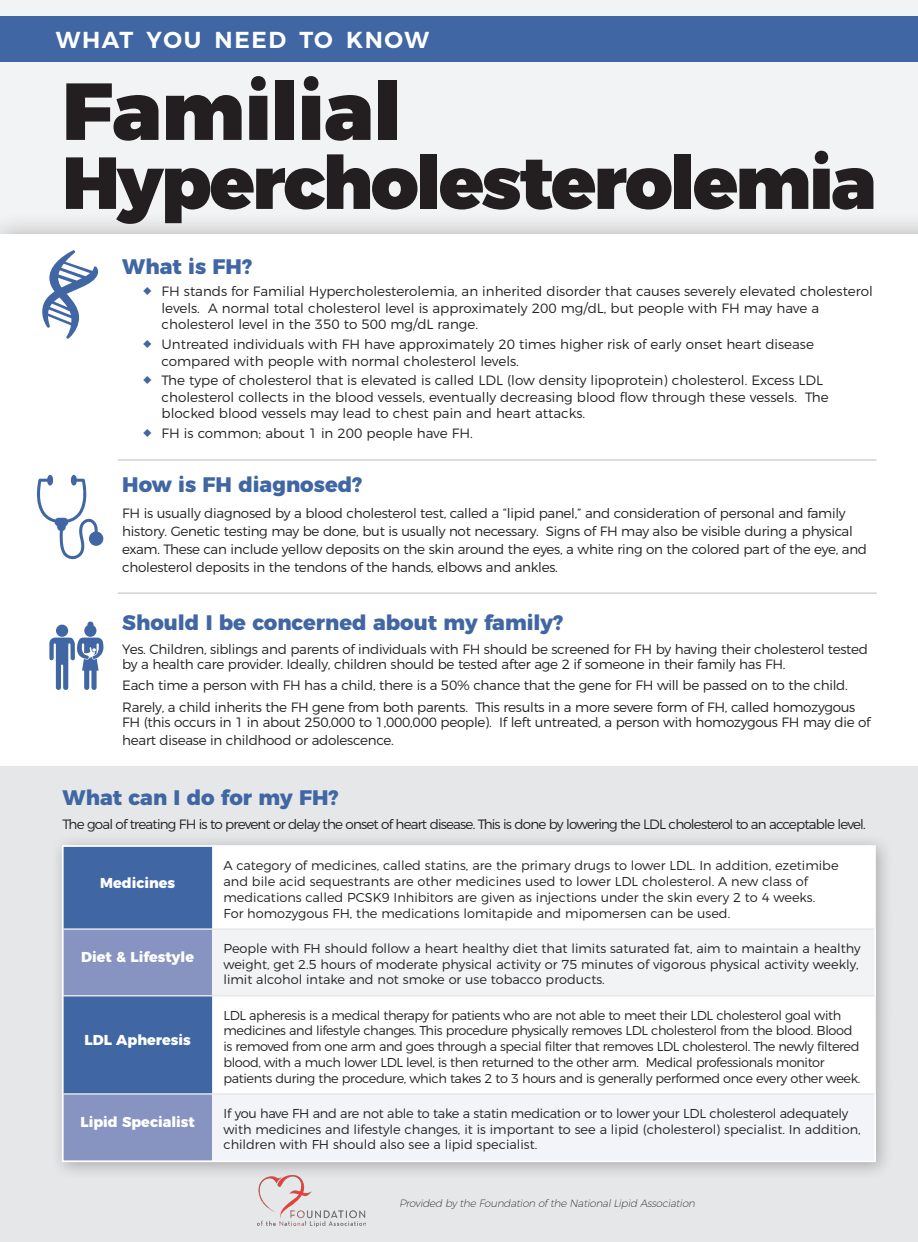
<style>
.page{position:relative;width:918px;height:1242px;background:#fff}
.page>*{position:absolute;margin:0;border:0;box-sizing:border-box;transform-origin:0 0}
.t1{font:900 80.7px "Montserrat";letter-spacing:-.005em;color:#231f20}
.t2{font:900 73.5px "Montserrat";letter-spacing:-.035em;color:#231f20}
.t3{font:600 23.1px "Montserrat";letter-spacing:.07em;color:#fff}
.t4{font:800 21px "Montserrat";color:#4066a3}
.t5{font:800 14.4px "Montserrat";color:#fff}
.t6{font:300 13.5px/18px "Montserrat";letter-spacing:-.02em;color:#231f20}
.t7{font:300 13.5px/16.5px "Montserrat";color:#231f20}
.t8{font:300 13.5px "Montserrat";letter-spacing:-.06em;color:#231f20}
.t9{font:300 12.9px/15.8px "Montserrat";letter-spacing:-.005em;color:#231f20}
.t10{font:300 12.9px/15.8px "Montserrat";letter-spacing:-.03em;color:#231f20}
.t11{font:italic 200 10.5px "Montserrat";color:#231f20}
</style>
<div class="page">
<div style="left:0;top:0;width:918px;height:371px;background:#f2f3f4"></div>
<div style="left:0;top:210px;width:918px;height:1032px;background:#231f20;opacity:.3"></div>
<div style="left:0;top:234px;width:918px;height:1008px;background:#fff"></div>
<div style="left:0;top:767px;width:918px;height:475px;background:#e6e7e9"></div>
<div style="left:0;top:16px;width:918px;height:46px;background:#4066a3"></div>
<svg style="left:37px;top:475px;width:66px;height:84px"></svg>
<svg style="left:42px;top:250px;width:56px;height:89px"></svg>
<hr style="left:118px;top:459px;width:759px;height:2px;background:#d1d2d4">
<hr style="left:118px;top:592px;width:759px;height:2px;background:#d1d2d4">
<div style="left:50px;top:833px;width:844px;height:347px;background:#231f20;opacity:.3"></div>
<div style="left:63px;top:846px;width:812px;height:315px;background:#fff"></div>
<svg style="left:65px;top:848px;width:147px;height:311px"></svg>
<div style="left:212px;top:929px;width:664px;height:67px;background:#f2f3f4"></div>
<div style="left:212px;top:1094px;width:664px;height:67px;background:#f3f4f9"></div>
<hr style="left:63px;top:928px;width:149px;height:2px;background:#e6e7e9">
<hr style="left:212px;top:928px;width:664px;height:2px;background:#e6e7e9">
<hr style="left:63px;top:995px;width:149px;height:1px;background:#e6e7e9">
<hr style="left:212px;top:995px;width:664px;height:1px;background:#e6e7e9">
<hr style="left:63px;top:1093px;width:149px;height:2px;background:#e6e7e9">
<hr style="left:212px;top:1093px;width:664px;height:2px;background:#e6e7e9">
<div style="left:62px;top:845px;width:814px;height:317px;border:2px solid #fff"></div>
<svg style="left:49px;top:622px;width:55px;height:68px"></svg>
<img style="left:257px;top:1175px;width:108px;height:51px">
<p class="t3" style="left:56px;top:21px;width:375px">WHAT YOU NEED TO KNOW</p>
<p class="t1" style="left:62px;top:43px;width:340px">Familial</p>
<p class="t2" style="left:62px;top:121px;width:816px">Hypercholesterolemia</p>
<p class="t4" style="left:122px;top:249px;width:131px">What is FH?</p>
<p class="t7" style="left:162px;top:282px;width:713px">FH stands for Familial Hypercholesterolemia, an inherited disorder that causes severely elevated cholesterol levels. A normal total cholesterol level is approximately 200 mg/dL, but people with FH may have a cholesterol level in the 350 to 500 mg/dL range.</p>
<p class="t7" style="left:162px;top:335px;width:654px">Untreated individuals with FH have approximately 20 times higher risk of early onset heart disease compared with people with normal cholesterol levels.</p>
<p class="t7" style="left:162px;top:371px;width:669px">The type of cholesterol that is elevated is called LDL (low density lipoprotein) cholesterol. Excess LDL cholesterol collects in the blood vessels, eventually decreasing blood flow through these vessels. The blocked blood vessels may lead to chest pain and heart attacks.</p>
<p class="t7" style="left:162px;top:424px;width:313px">FH is common; about 1 in 200 people have FH.</p>
<p class="t4" style="left:122px;top:467px;width:242px">How is FH diagnosed?</p>
<p class="t6" style="left:122px;top:503px;width:746px">FH is usually diagnosed by a blood cholesterol test, called a “lipid panel,” and consideration of personal and family history. Genetic testing may be done, but is usually not necessary. Signs of FH may also be visible during a physical exam. These can include yellow deposits on the skin around the eyes, a white ring on the colored part of the eye, and cholesterol deposits in the tendons of the hands, elbows and ankles.</p>
<p class="t4" style="left:122px;top:605px;width:443px">Should I be concerned about my family?</p>
<p class="t6" style="left:122px;top:640px;width:747px;line-height:15.8px">Yes. Children, siblings and parents of individuals with FH should be screened for FH by having their cholesterol tested by a health care provider. Ideally, children should be tested after age 2 if someone in their family has FH.</p>
<p class="t6" style="left:122px;top:676px;width:727px">Each time a person with FH has a child, there is a 50% chance that the gene for FH will be passed on to the child.</p>
<p class="t6" style="left:122px;top:698px;width:750px;line-height:15.8px">Rarely, a child inherits the FH gene from both parents. This results in a more severe form of FH, called homozygous<br>FH (this occurs in 1 in about 250,000 to 1,000,000 people). If left untreated, a person with homozygous FH may die of</p>
<p class="t6" style="left:122px;top:730px;width:273px">heart disease in childhood or adolescence.</p>
<p class="t4" style="left:63px;top:780px;width:278px">What can I do for my FH?</p>
<p class="t8" style="left:63px;top:814px;width:805px">The goal of treating FH is to prevent or delay the onset of heart disease. This is done by lowering the LDL cholesterol to an acceptable level.</p>
<p class="t5" style="left:100px;top:871px;width:76px">Medicines</p>
<p class="t9" style="left:223px;top:857px;width:617px">A category of medicines, called statins, are the primary drugs to lower LDL. In addition, ezetimibe and bile acid sequestrants are other medicines used to lower LDL cholesterol. A new class of medications called PCSK9 Inhibitors are given as injections under the skin every 2 to 4 weeks.<br>For homozygous FH, the medications lomitapide and mipomersen can be used.</p>
<p class="t5" style="left:81px;top:945px;width:114px">Diet &amp; Lifestyle</p>
<p class="t9" style="left:223px;top:939px;width:639px">People with FH should follow a heart healthy diet that limits saturated fat, aim to maintain a healthy weight, get 2.5 hours of moderate physical activity or 75 minutes of vigorous physical activity weekly, limit alcohol intake and not smoke or use tobacco products.</p>
<p class="t5" style="left:85px;top:1028px;width:108px">LDL Apheresis</p>
<p class="t10" style="left:223px;top:1006px;width:638px">LDL apheresis is a medical therapy for patients who are not able to meet their LDL cholesterol goal with medicines and lifestyle changes. This procedure physically removes LDL cholesterol from the blood. Blood is removed from one arm and goes through a special filter that removes LDL cholesterol. The newly filtered blood, with a much lower LDL level, is then returned to the other arm. Medical professionals monitor patients during the procedure, which takes 2 to 3 hours and is generally performed once every other week.</p>
<p class="t5" style="left:81px;top:1110px;width:116px">Lipid Specialist</p>
<p class="t9" style="left:223px;top:1104px;width:639px">If you have FH and are not able to take a statin medication or to lower your LDL cholesterol adequately with medicines and lifestyle changes, it is important to see a lipid (cholesterol) specialist. In addition, children with FH should also see a lipid specialist.</p>
<p class="t11" style="left:399px;top:1195px;width:300px">Provided by the Foundation of the NationalLipid Association</p>
</div>
